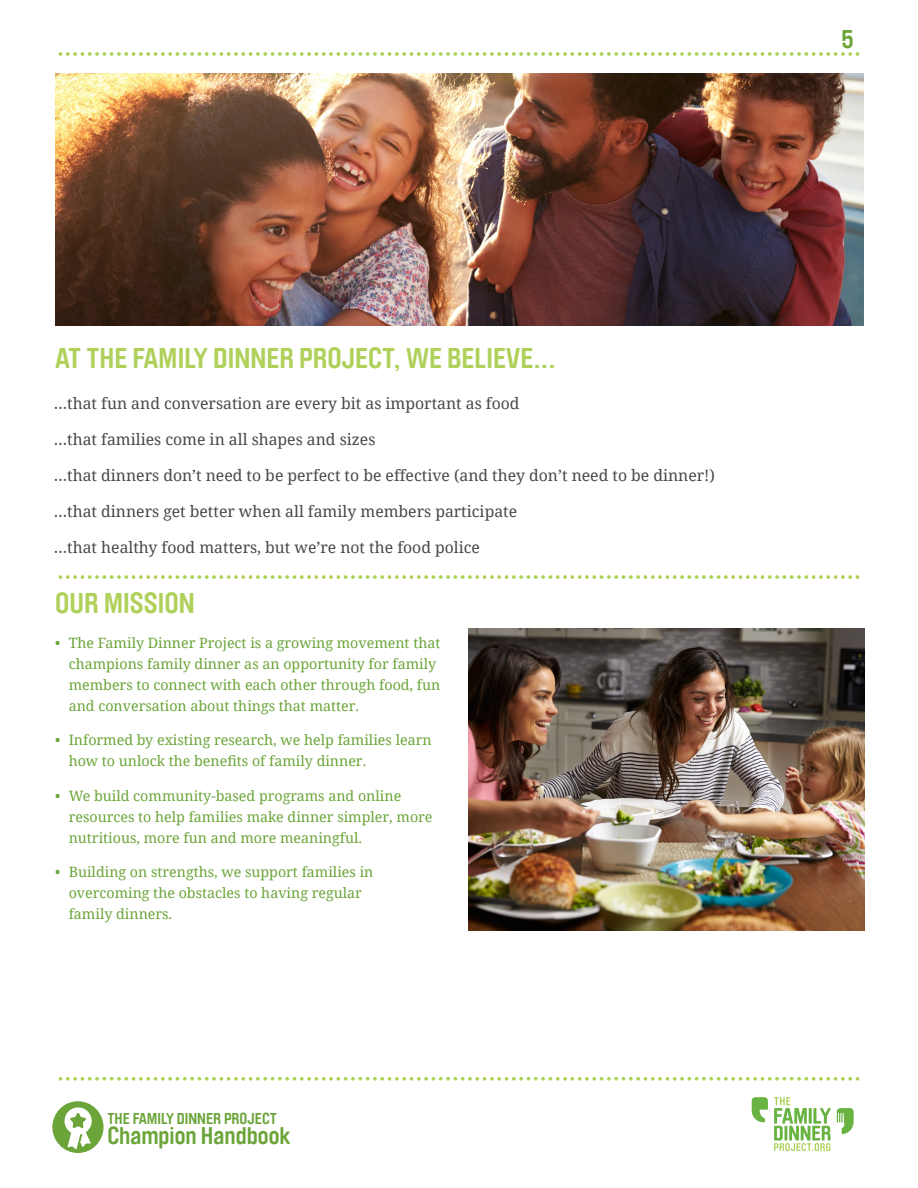
<style>
.page{position:relative;width:918px;height:1188px;background:#fff}
.page>*{position:absolute;margin:0;border:0;box-sizing:border-box;transform-origin:0 0}
.t1{font:700 28.5px "Brauer Neue";color:#afd15a}
.t2{font:700 25.5px "Brauer Neue";color:#6ba539}
.t3{font:700 24px "Brauer Neue";color:#6ba539}
.Paragraph{font:15.75px "Noto Serif";color:#484848}
.t4{font:700 15.6px "Brauer Neue";color:#6ba539}
.t5{font:14.25px/21px "Noto Serif";color:#6ba539}
</style>
<div class="page">
<svg style="left:59px;top:1077px;width:800px;height:4px"></svg>
<svg style="left:59px;top:52px;width:800px;height:4px"></svg>
<svg style="left:752px;top:1097px;width:16px;height:25px"></svg>
<svg style="left:837px;top:1108px;width:17px;height:26px"></svg>
<svg style="left:774px;top:1097px;width:57px;height:54px"></svg>
<div style="left:52px;top:1101px;width:52px;height:52px;background:#6ba539;border-radius:50%"></div>
<svg style="left:65px;top:1107px;width:27px;height:43px"></svg>
<img style="left:468px;top:628px;width:396px;height:302px">
<svg style="left:59px;top:575px;width:800px;height:4px"></svg>
<img style="left:55px;top:74px;width:809px;height:251px">
<h2 class="t1" style="left:55px;top:342px;width:502px">AT THE FAMILY DINNER PROJECT, WE BELIEVE...</h2>
<p class="Paragraph" style="left:54px;top:393px;width:467px">…that fun and conversation are every bit as important as food</p>
<p class="Paragraph" style="left:54px;top:429px;width:323px">…that families come in all shapes and sizes</p>
<p class="Paragraph" style="left:54px;top:465px;width:663px">…that dinners don’t need to be perfect to be effective (and they don’t need to be dinner!)</p>
<p class="Paragraph" style="left:54px;top:501px;width:465px">…that dinners get better when all family members participate</p>
<p class="Paragraph" style="left:54px;top:537px;width:428px">…that healthy food matters, but we’re not the food police</p>
<h2 class="t1" style="left:55px;top:587px;width:141px">OUR MISSION</h2>
<p class="t5" style="left:69px;top:632px;width:373px;text-indent:-14px">• The Family Dinner Project is a growing movement that champions family dinner as an opportunity for family members to connect with each other through food, fun and conversation about things that matter.</p>
<p class="t5" style="left:69px;top:729px;width:364px;text-indent:-14px">• Informed by existing research, we help families learn how to unlock the benefits of family dinner.</p>
<p class="t5" style="left:69px;top:785px;width:365px;text-indent:-14px">• We build community-based programs and online resources to help families make dinner simpler, more nutritious, more fun and more meaningful.</p>
<p class="t5" style="left:69px;top:861px;width:306px;text-indent:-14px">• Building on strengths, we support families in overcoming the obstacles to having regular family dinners.</p>
<p class="t4" style="left:107px;top:1109px;width:171px">THE FAMILY DINNER PROJECT</p>
<h3 class="t3" style="left:107px;top:1122px;width:185px">Champion Handbook</h3>
<h2 class="t2" style="left:842px;top:25px;width:14px">5</h2>
</div>
